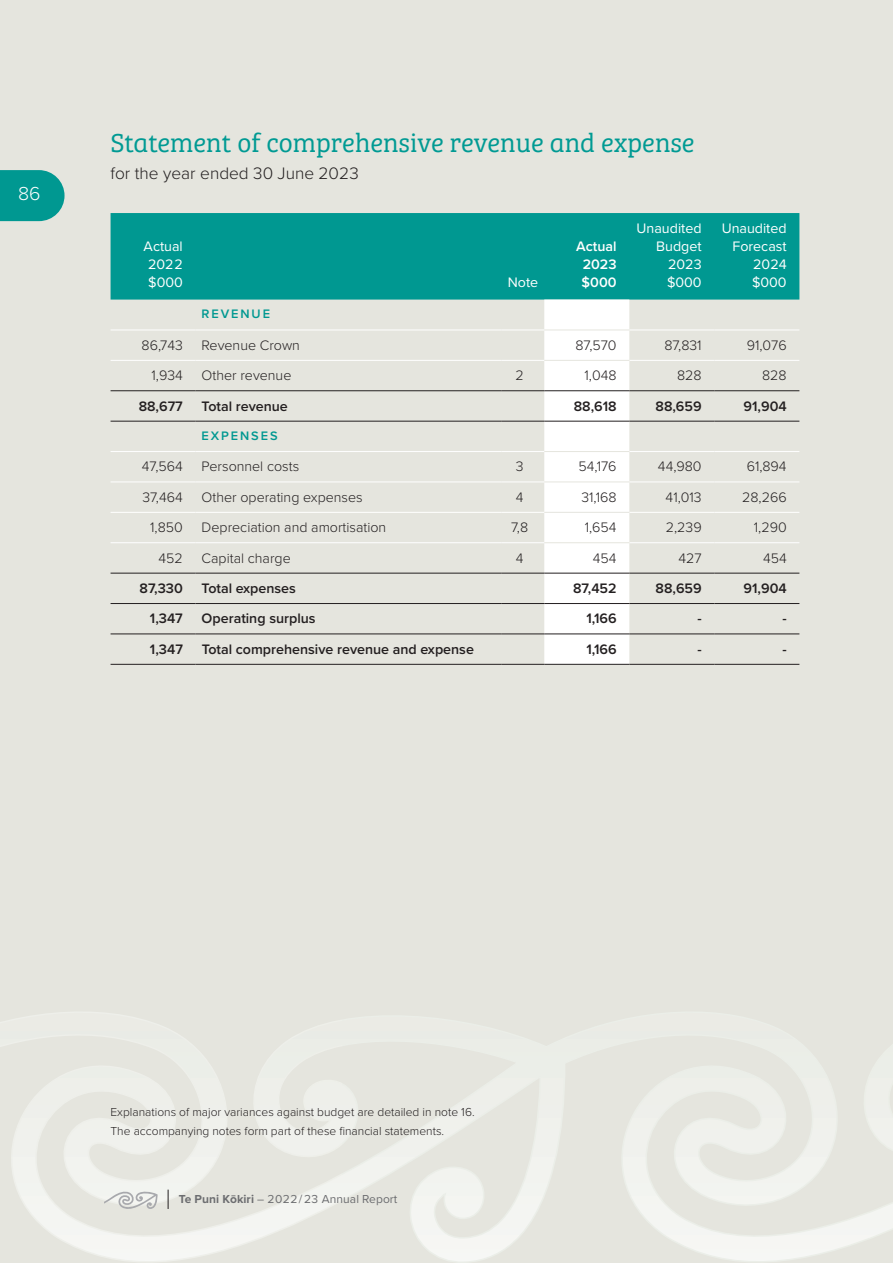
<style>
.page{position:relative;width:893px;height:1263px;background:#e5e5de}
.page>*{position:absolute;margin:0;border:0;box-sizing:border-box;transform-origin:0 0}
.t1{font:300 27px "Bree Serif";color:#009a93}
.t2{font:300 19.5px "Proxima Nova";color:#fff}
.t3{font:300 17.25px "Proxima Nova";color:#231f20}
.t4{font:300 14.25px "Proxima Nova";color:#231f20}
.t5{font:600 14.25px "Proxima Nova";color:#231f20}
.t6{font:14.25px/18px "Proxima Nova";color:#fff;text-align:right}
.t7{font:600 14.25px/18px "Proxima Nova";color:#fff;text-align:center}
.t8{font:600 12.75px "Proxima Nova";letter-spacing:.15em;color:#009891}
.t9{font:300 12px/19.5px "Proxima Nova";color:#231f20}
.t10{font:12px "Proxima Nova";letter-spacing:.005em;color:#6c6d70}
.s1{font-weight:700}
</style>
<div class="page">
<svg style="left:0;top:1012px;width:893px;height:250px"></svg>
<svg style="left:0;top:170px;width:65px;height:51px;background:#159f98"></svg>
<svg style="left:104px;top:1190px;width:54px;height:22px"></svg>
<svg style="left:168px;top:1189px;width:1px;height:20px"></svg>
<div style="left:111px;top:213px;width:688px;height:87px;background:#009891"></div>
<div style="left:544px;top:300px;width:85px;height:364px;background:#fff"></div>
<hr style="left:111px;top:330px;width:85px;height:1px;background:#fff">
<hr style="left:196px;top:330px;width:306px;height:1px;background:#fff">
<hr style="left:502px;top:330px;width:42px;height:1px;background:#fff">
<hr style="left:629px;top:330px;width:85px;height:1px;background:#fff">
<hr style="left:714px;top:330px;width:85px;height:1px;background:#fff">
<hr style="left:111px;top:360px;width:85px;height:1px;background:#fff">
<hr style="left:196px;top:360px;width:306px;height:1px;background:#fff">
<hr style="left:502px;top:360px;width:42px;height:1px;background:#fff">
<hr style="left:629px;top:360px;width:85px;height:1px;background:#fff">
<hr style="left:714px;top:360px;width:85px;height:1px;background:#fff">
<hr style="left:111px;top:451px;width:85px;height:1px;background:#fff">
<hr style="left:196px;top:451px;width:306px;height:1px;background:#fff">
<hr style="left:502px;top:451px;width:42px;height:1px;background:#fff">
<hr style="left:629px;top:451px;width:85px;height:1px;background:#fff">
<hr style="left:714px;top:451px;width:85px;height:1px;background:#fff">
<hr style="left:111px;top:482px;width:85px;height:1px;background:#fff">
<hr style="left:196px;top:482px;width:306px;height:1px;background:#fff">
<hr style="left:502px;top:482px;width:42px;height:1px;background:#fff">
<hr style="left:629px;top:482px;width:85px;height:1px;background:#fff">
<hr style="left:714px;top:482px;width:85px;height:1px;background:#fff">
<hr style="left:111px;top:512px;width:85px;height:1px;background:#fff">
<hr style="left:196px;top:512px;width:306px;height:1px;background:#fff">
<hr style="left:502px;top:512px;width:42px;height:1px;background:#fff">
<hr style="left:629px;top:512px;width:85px;height:1px;background:#fff">
<hr style="left:714px;top:512px;width:85px;height:1px;background:#fff">
<hr style="left:111px;top:542px;width:85px;height:1px;background:#fff">
<hr style="left:196px;top:542px;width:306px;height:1px;background:#fff">
<hr style="left:502px;top:542px;width:42px;height:1px;background:#fff">
<hr style="left:629px;top:542px;width:85px;height:1px;background:#fff">
<hr style="left:714px;top:542px;width:85px;height:1px;background:#fff">
<hr style="left:544px;top:330px;width:85px;height:1px;background:#e5e5de">
<hr style="left:544px;top:360px;width:85px;height:1px;background:#e5e5de">
<hr style="left:544px;top:451px;width:85px;height:1px;background:#e5e5de">
<hr style="left:544px;top:482px;width:85px;height:1px;background:#e5e5de">
<hr style="left:544px;top:512px;width:85px;height:1px;background:#e5e5de">
<hr style="left:544px;top:542px;width:85px;height:1px;background:#e5e5de">
<hr style="left:111px;top:390px;width:85px;height:1px;background:#231f20">
<hr style="left:196px;top:390px;width:306px;height:1px;background:#231f20">
<hr style="left:502px;top:390px;width:42px;height:1px;background:#231f20">
<hr style="left:544px;top:390px;width:85px;height:1px;background:#231f20">
<hr style="left:629px;top:390px;width:85px;height:1px;background:#231f20">
<hr style="left:714px;top:390px;width:85px;height:1px;background:#231f20">
<hr style="left:111px;top:421px;width:85px;height:1px;background:#231f20">
<hr style="left:196px;top:421px;width:306px;height:1px;background:#231f20">
<hr style="left:502px;top:421px;width:42px;height:1px;background:#231f20">
<hr style="left:544px;top:421px;width:85px;height:1px;background:#231f20">
<hr style="left:629px;top:421px;width:85px;height:1px;background:#231f20">
<hr style="left:714px;top:421px;width:85px;height:1px;background:#231f20">
<hr style="left:111px;top:573px;width:85px;height:1px;background:#231f20">
<hr style="left:196px;top:573px;width:306px;height:1px;background:#231f20">
<hr style="left:502px;top:573px;width:42px;height:1px;background:#231f20">
<hr style="left:544px;top:573px;width:85px;height:1px;background:#231f20">
<hr style="left:629px;top:573px;width:85px;height:1px;background:#231f20">
<hr style="left:714px;top:573px;width:85px;height:1px;background:#231f20">
<hr style="left:111px;top:603px;width:85px;height:1px;background:#231f20">
<hr style="left:196px;top:603px;width:306px;height:1px;background:#231f20">
<hr style="left:502px;top:603px;width:42px;height:1px;background:#231f20">
<hr style="left:544px;top:603px;width:85px;height:1px;background:#231f20">
<hr style="left:629px;top:603px;width:85px;height:1px;background:#231f20">
<hr style="left:714px;top:603px;width:85px;height:1px;background:#231f20">
<hr style="left:111px;top:634px;width:85px;height:1px;background:#231f20">
<hr style="left:196px;top:634px;width:306px;height:1px;background:#231f20">
<hr style="left:502px;top:634px;width:42px;height:1px;background:#231f20">
<hr style="left:544px;top:634px;width:85px;height:1px;background:#231f20">
<hr style="left:629px;top:634px;width:85px;height:1px;background:#231f20">
<hr style="left:714px;top:634px;width:85px;height:1px;background:#231f20">
<hr style="left:111px;top:664px;width:85px;height:1px;background:#231f20">
<hr style="left:196px;top:664px;width:306px;height:1px;background:#231f20">
<hr style="left:502px;top:664px;width:42px;height:1px;background:#231f20">
<hr style="left:544px;top:664px;width:85px;height:1px;background:#231f20">
<hr style="left:629px;top:664px;width:85px;height:1px;background:#231f20">
<hr style="left:714px;top:664px;width:85px;height:1px;background:#231f20">
<h2 class="t2" style="left:18px;top:179px;width:24px">86</h2>
<h1 class="t1" style="left:111px;top:123px;width:586px">Statement of comprehensive revenue and expense</h1>
<p class="t3" style="left:111px;top:160px;width:250px">for the year ended 30 June 2023</p>
<p class="t6" style="left:144px;top:236px;width:41px;text-align:center">Actual<br>2022 $000</p>
<p class="t8" style="left:202px;top:304px;width:70px">REVENUE</p>
<p class="t6" style="left:508px;top:272px;width:32px">Note</p>
<p class="t7" style="left:576px;top:237px;width:42px">Actual<br>2023 $000</p>
<p class="t6" style="left:637px;top:218px;width:66px">Unaudited<br>Budget<br>2023 $000</p>
<p class="t6" style="left:722px;top:218px;width:66px">Unaudited<br>Forecast<br>2024 $000</p>
<p class="t4" style="left:142px;top:334px;width:43px">86,743</p>
<p class="t4" style="left:202px;top:334px;width:100px">Revenue Crown</p>
<p class="t4" style="left:575px;top:334px;width:43px">87,570</p>
<p class="t4" style="left:664px;top:334px;width:39px">87,831</p>
<p class="t4" style="left:747px;top:334px;width:41px">91,076</p>
<p class="t4" style="left:152px;top:365px;width:33px">1,934</p>
<p class="t4" style="left:202px;top:365px;width:91px">Other revenue</p>
<p class="t4" style="left:515px;top:365px;width:10px">2</p>
<p class="t4" style="left:585px;top:365px;width:34px">1,048</p>
<p class="t4" style="left:677px;top:365px;width:26px">828</p>
<p class="t4" style="left:762px;top:365px;width:26px">828</p>
<p class="t5" style="left:139px;top:395px;width:46px">88,677</p>
<p class="t5" style="left:202px;top:395px;width:88px">Total revenue</p>
<p class="t5" style="left:574px;top:395px;width:44px">88,618</p>
<p class="t5" style="left:655px;top:395px;width:48px">88,659</p>
<p class="t5" style="left:744px;top:395px;width:45px">91,904</p>
<p class="t8" style="left:202px;top:426px;width:77px">EXPENSES</p>
<p class="t4" style="left:142px;top:456px;width:42px">47,564</p>
<p class="t4" style="left:202px;top:456px;width:99px">Personnel costs</p>
<p class="t4" style="left:516px;top:456px;width:9px">3</p>
<p class="t4" style="left:579px;top:456px;width:40px">54,176</p>
<p class="t4" style="left:658px;top:456px;width:45px">44,980</p>
<p class="t4" style="left:747px;top:456px;width:41px">61,894</p>
<p class="t4" style="left:142px;top:486px;width:42px">37,464</p>
<p class="t4" style="left:202px;top:486px;width:163px">Other operating expenses</p>
<p class="t4" style="left:516px;top:486px;width:9px">4</p>
<p class="t4" style="left:581px;top:486px;width:37px">31,168</p>
<p class="t4" style="left:666px;top:486px;width:38px">41,013</p>
<p class="t4" style="left:742px;top:486px;width:46px">28,266</p>
<p class="t4" style="left:150px;top:517px;width:34px">1,850</p>
<p class="t4" style="left:202px;top:517px;width:186px">Depreciation and amortisation</p>
<p class="t4" style="left:511px;top:517px;width:19px">7,8</p>
<p class="t4" style="left:585px;top:517px;width:33px">1,654</p>
<p class="t4" style="left:666px;top:517px;width:37px">2,239</p>
<p class="t4" style="left:754px;top:517px;width:34px">1,290</p>
<p class="t4" style="left:159px;top:547px;width:26px">452</p>
<p class="t4" style="left:202px;top:547px;width:91px">Capital charge</p>
<p class="t4" style="left:516px;top:547px;width:9px">4</p>
<p class="t4" style="left:593px;top:547px;width:25px">454</p>
<p class="t4" style="left:678px;top:547px;width:25px">427</p>
<p class="t4" style="left:763px;top:547px;width:25px">454</p>
<p class="t5" style="left:140px;top:577px;width:45px">87,330</p>
<p class="t5" style="left:202px;top:577px;width:96px">Total expenses</p>
<p class="t5" style="left:573px;top:577px;width:45px">87,452</p>
<p class="t5" style="left:655px;top:577px;width:48px">88,659</p>
<p class="t5" style="left:744px;top:577px;width:45px">91,904</p>
<p class="t5" style="left:150px;top:608px;width:34px">1,347</p>
<p class="t5" style="left:202px;top:608px;width:115px">Operating surplus</p>
<p class="t5" style="left:586px;top:608px;width:32px">1,166</p>
<p class="t5" style="left:697px;top:608px;width:6px">-</p>
<p class="t5" style="left:782px;top:608px;width:6px">-</p>
<p class="t5" style="left:150px;top:638px;width:34px">1,347</p>
<p class="t5" style="left:202px;top:638px;width:274px">Total comprehensive revenue and expense</p>
<p class="t5" style="left:586px;top:638px;width:32px">1,166</p>
<p class="t5" style="left:697px;top:638px;width:6px">-</p>
<p class="t5" style="left:782px;top:638px;width:6px">-</p>
<p class="t9" style="left:111px;top:1101px;width:366px">Explanations of major variances against budget are detailed in note 16.<br>The accompanying notes form part of these financial statements.</p>
<p class="t10" style="left:179px;top:1190px;width:220px"><span class="s1">Te Puni Kōkiri</span> – 2022/23 Annual Report</p>
</div>
